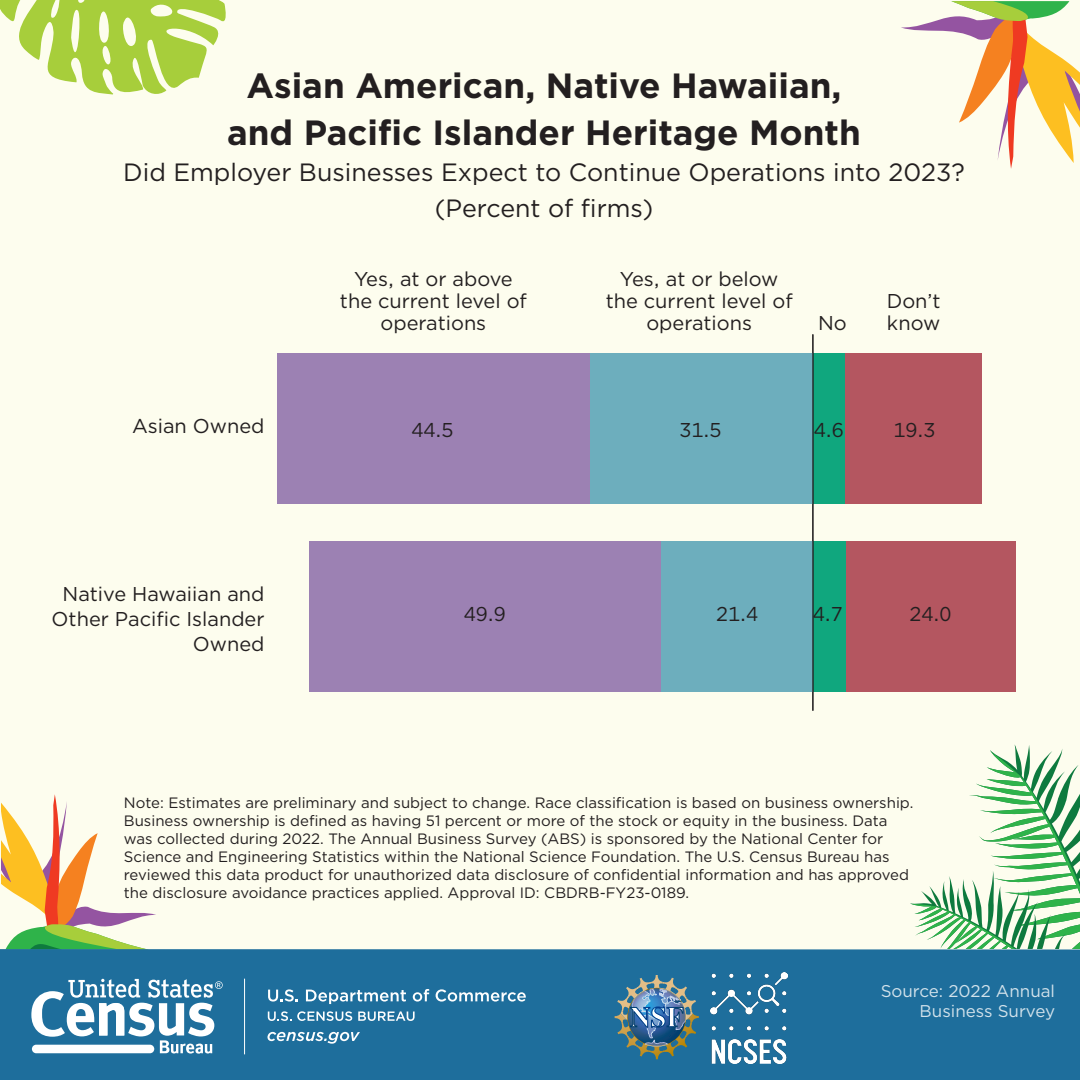
<style>
.page{position:relative;width:1080px;height:1080px;background:#fff}
.page>*{position:absolute;margin:0;border:0;box-sizing:border-box;transform-origin:0 0}
.t1{font:700 35px/47px "Gotham";color:#231f20;text-align:center}
.t2{font:25px/36px "Gotham";color:#231f20;text-align:center}
.t3{font:20px/22px "Gotham";color:#231f20;text-align:center}
.t4{font:17px/20.4px "Gotham";color:#fff;text-align:right}
.t5{font:15px/18px "Gotham";color:#231f20}
</style>
<div class="page">
<div style="left:0;top:0;width:1080px;height:959px;background:#fdfdee"></div>
<svg style="left:1px;top:794px;width:155px;height:155px"></svg>
<svg style="left:0;top:0;width:226px;height:95px"></svg>
<svg style="left:901px;top:1px;width:179px;height:168px"></svg>
<svg style="left:910px;top:744px;width:170px;height:205px"></svg>
<div style="left:0;top:949px;width:1080px;height:131px;background:#1e6e9c"></div>
<svg style="left:268px;top:989px;width:30px;height:13px"></svg>
<svg style="left:306px;top:990px;width:100px;height:14px"></svg>
<svg style="left:413px;top:989px;width:16px;height:13px"></svg>
<svg style="left:436px;top:989px;width:90px;height:13px"></svg>
<svg style="left:268px;top:1011px;width:23px;height:10px"></svg>
<svg style="left:297px;top:1011px;width:55px;height:10px"></svg>
<svg style="left:358px;top:1011px;width:57px;height:10px"></svg>
<svg style="left:267px;top:1032px;width:93px;height:12px"></svg>
<hr style="left:244px;top:979px;width:1px;height:75px;background:#fff">
<svg style="left:31px;top:979px;width:192px;height:75px"></svg>
<img style="left:711px;top:973px;width:76px;height:90px">
<svg style="left:615px;top:975px;width:84px;height:84px;background:#4e7d88"></svg>
<svg style="left:628px;top:988px;width:58px;height:58px;background:#557fab"></svg>
<div style="left:845px;top:353px;width:136px;height:151px;background:#b45660"></div>
<div style="left:846px;top:541px;width:169px;height:151px;background:#b45660"></div>
<div style="left:813px;top:353px;width:32px;height:151px;background:#10a77e"></div>
<div style="left:813px;top:541px;width:33px;height:151px;background:#10a77e"></div>
<div style="left:277px;top:353px;width:314px;height:151px;background:#9c81b3"></div>
<div style="left:310px;top:541px;width:352px;height:151px;background:#9c81b3"></div>
<div style="left:591px;top:353px;width:222px;height:151px;background:#6daebd"></div>
<div style="left:662px;top:541px;width:151px;height:151px;background:#6daebd"></div>
<hr style="left:812px;top:334px;width:1px;height:377px;background:#231f20">
<h1 class="t1" style="left:227px;top:62px;width:635px">Asian American, Native Hawaiian, and Pacific Islander Heritage Month</h1>
<h2 class="t2" style="left:123px;top:154px;width:843px">Did Employer Businesses Expect to Continue Operations into 2023? (Percent of firms)</h2>
<h3 class="t3" style="left:340px;top:268px;width:188px">Yes, at or above the current level of operations</h3>
<h3 class="t3" style="left:606px;top:268px;width:188px">Yes, at or below the current level of operations</h3>
<h3 class="t3" style="left:887px;top:290px;width:55px">Don’t</h3>
<h3 class="t3" style="left:818px;top:312px;width:30px">No</h3>
<h3 class="t3" style="left:887px;top:312px;width:55px">know</h3>
<h3 class="t3" style="left:132px;top:415px;width:134px">Asian Owned</h3>
<h3 class="t3" style="left:411px;top:418px;width:43px">44.5</h3>
<h3 class="t3" style="left:680px;top:418px;width:43px">31.5</h3>
<h3 class="t3" style="left:814px;top:418px;width:31px">4.6</h3>
<h3 class="t3" style="left:893px;top:418px;width:43px">19.3</h3>
<h3 class="t3" style="left:52px;top:581px;width:214px;line-height:25px;text-align:right">Native Hawaiian and<br>Other Pacific Islander<br>Owned</h3>
<h3 class="t3" style="left:464px;top:603px;width:43px">49.9</h3>
<h3 class="t3" style="left:716px;top:603px;width:43px">21.4</h3>
<h3 class="t3" style="left:813px;top:603px;width:31px">4.7</h3>
<h3 class="t3" style="left:909px;top:603px;width:43px">24.0</h3>
<p class="t5" style="left:124px;top:794px;width:791px">Note: Estimates are preliminary and subject to change. Race classification is based on business ownership.<br>Business ownership is defined as having 51 percent or more of the stock or equity in the business. Data was collected during 2022. The Annual Business Survey (ABS) is sponsored by the National Center for Science and Engineering Statistics within the National Science Foundation. The U.S. Census Bureau has reviewed this data product for unauthorized data disclosure of confidential information and has approved the disclosure avoidance practices applied. Approval ID: CBDRB-FY23-0189.</p>
<p class="t4" style="left:881px;top:980px;width:176px">Source: 2022 Annual<br>Business Survey</p>
</div>
